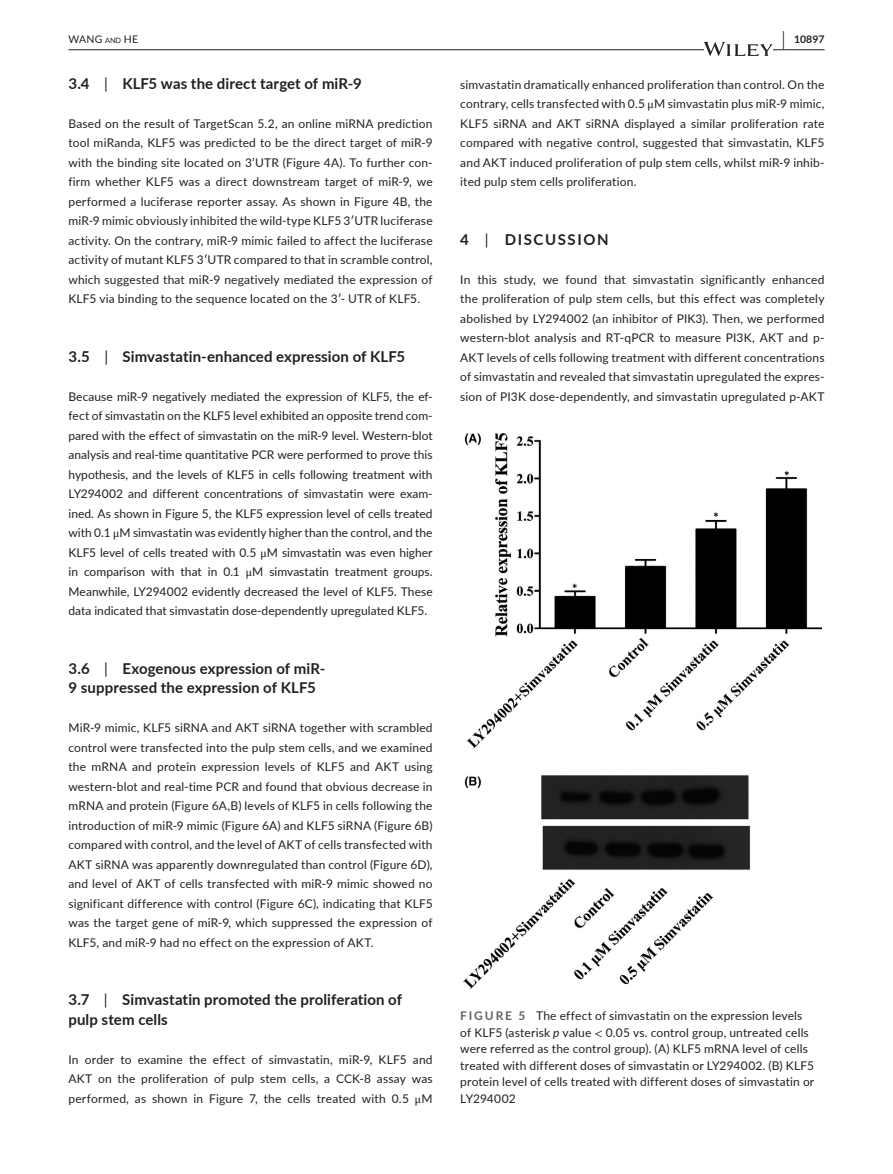
<style>
.page{position:relative;width:893px;height:1174px;background:#fff}
.page>*{position:absolute;margin:0;border:0;box-sizing:border-box;transform-origin:0 0}
.t1{font:700 15px/19.5px "Lato";letter-spacing:.005em;color:#231f20}
.t2{font:700 15px "Lato";letter-spacing:.11em;color:#231f20}
.t3{font:12px/19.5px "Lato";letter-spacing:.01em;color:#231f20;text-align:justify}
.t4{font:10.5px "Lato";letter-spacing:.02em;color:#231f20}
.t5{font:700 10.5px "Lato";color:#231f20}
.s1{font-size:7.35px}
.s2{font-size:19.5px}
.s3{font-weight:400}
.s4{font-family:"STIX"}
.s5{font-weight:700;color:#636366}
.s6{font-style:italic}
</style>
<div class="page">
<hr style="left:68px;top:49px;width:756px;height:1px;background:#231f20">
<svg style="left:704px;top:42px;width:69px;height:14px"></svg>
<img style="left:464px;top:434px;width:357px;height:554px">
<p class="t4" style="left:68px;top:31px;width:71px">WANG <span class="s1">and</span> HE</p>
<p class="t5" style="left:782px;top:31px;width:44px"><span class="s2">|</span> 10897</p>
<p class="t1" style="left:68px;top:73px;width:295px">3.4 <span class="s3">|</span> KLF5 was the direct target of miR-9</p>
<p class="t3" style="left:68px;top:113px;width:366px">Based on the result of TargetScan 5.2, an online miRNA prediction tool miRanda, KLF5 was predicted to be the direct target of miR-9 with the binding site located on 3’UTR (Figure 4A). To further con&shy;firm whether KLF5 was a direct downstream target of miR-9, we performed a luciferase reporter assay. As shown in Figure 4B, the miR-9 mimic obviously inhibited the wild-type KLF5 3′UTR luciferase activity. On the contrary, miR-9 mimic failed to affect the luciferase activity of mutant KLF5 3′UTR compared to that in scramble control, which suggested that miR-9 negatively mediated the expression of KLF5 via binding to the sequence located on the 3′- UTR of KLF5.</p>
<p class="t3" style="left:460px;top:74px;width:366px">simvastatin dramatically enhanced proliferation than control. On the contrary, cells transfected with 0.5 <span class="s4">μ</span>M simvastatin plus miR-9 mimic, KLF5 siRNA and AKT siRNA displayed a similar proliferation rate compared with negative control, suggested that simvastatin, KLF5 and AKT induced proliferation of pulp stem cells, whilst miR-9 inhib&shy;ited pulp stem cells proliferation.</p>
<p class="t2" style="left:460px;top:228px;width:150px">4 <span class="s3">|</span> DISCUSSION</p>
<p class="t3" style="left:460px;top:269px;width:366px">In this study, we found that simvastatin significantly enhanced the proliferation of pulp stem cells, but this effect was completely abolished by LY294002 (an inhibitor of PIK3). Then, we performed western-blot analysis and RT-qPCR to measure PI3K, AKT and p-AKT levels of cells following treatment with different concentrations of simvastatin and revealed that simvastatin upregulated the expres&shy;sion of PI3K dose-dependently, and simvastatin upregulated p-AKT</p>
<p class="t1" style="left:68px;top:346px;width:338px">3.5 <span class="s3">|</span> Simvastatin-enhanced expression of KLF5</p>
<p class="t3" style="left:68px;top:386px;width:366px">Because miR-9 negatively mediated the expression of KLF5, the ef&shy;fect of simvastatin on the KLF5 level exhibited an opposite trend com&shy;pared with the effect of simvastatin on the miR-9 level. Western-blot analysis and real-time quantitative PCR were performed to prove this hypothesis, and the levels of KLF5 in cells following treatment with LY294002 and different concentrations of simvastatin were exam&shy;ined. As shown in Figure 5, the KLF5 expression level of cells treated with 0.1 <span class="s4">μ</span>M simvastatin was evidently higher than the control, and the KLF5 level of cells treated with 0.5 <span class="s4">μ</span>M simvastatin was even higher in comparison with that in 0.1 <span class="s4">μ</span>M simvastatin treatment groups.<br>Meanwhile, LY294002 evidently decreased the level of KLF5. These data indicated that simvastatin dose-dependently upregulated KLF5.</p>
<p class="t1" style="left:68px;top:658px;width:258px">3.6 <span class="s3">|</span> Exogenous expression of miR-<br>9 suppressed the expression of KLF5</p>
<p class="t3" style="left:68px;top:717px;width:366px">MiR-9 mimic, KLF5 siRNA and AKT siRNA together with scrambled control were transfected into the pulp stem cells, and we examined the mRNA and protein expression levels of KLF5 and AKT using western-blot and real-time PCR and found that obvious decrease in mRNA and protein (Figure 6A,B) levels of KLF5 in cells following the introduction of miR-9 mimic (Figure 6A) and KLF5 siRNA (Figure 6B) compared with control, and the level of AKT of cells transfected with AKT siRNA was apparently downregulated than control (Figure 6D), and level of AKT of cells transfected with miR-9 mimic showed no significant difference with control (Figure 6C), indicating that KLF5 was the target gene of miR-9, which suppressed the expression of KLF5, and miR-9 had no effect on the expression of AKT.</p>
<p class="t1" style="left:68px;top:989px;width:335px">3.7 <span class="s3">|</span> Simvastatin promoted the proliferation of pulp stem cells</p>
<p class="t3" style="left:68px;top:1049px;width:366px">In order to examine the effect of simvastatin, miR-9, KLF5 and AKT on the proliferation of pulp stem cells, a CCK-8 assay was performed, as shown in Figure 7, the cells treated with 0.5 <span class="s4">μ</span>M</p>
<p class="t3" style="left:460px;top:1007px;width:356px;line-height:16.5px;text-align:left"><span class="s5">FIGURE 5</span> The effect of simvastatin on the expression levels of KLF5 (asterisk <span class="s6">p</span> value <span class="s4">&lt;</span> 0.05 vs. control group, untreated cells were referred as the control group). (A) KLF5 mRNA level of cells treated with different doses of simvastatin or LY294002. (B) KLF5 protein level of cells treated with different doses of simvastatin or LY294002</p>
</div>
